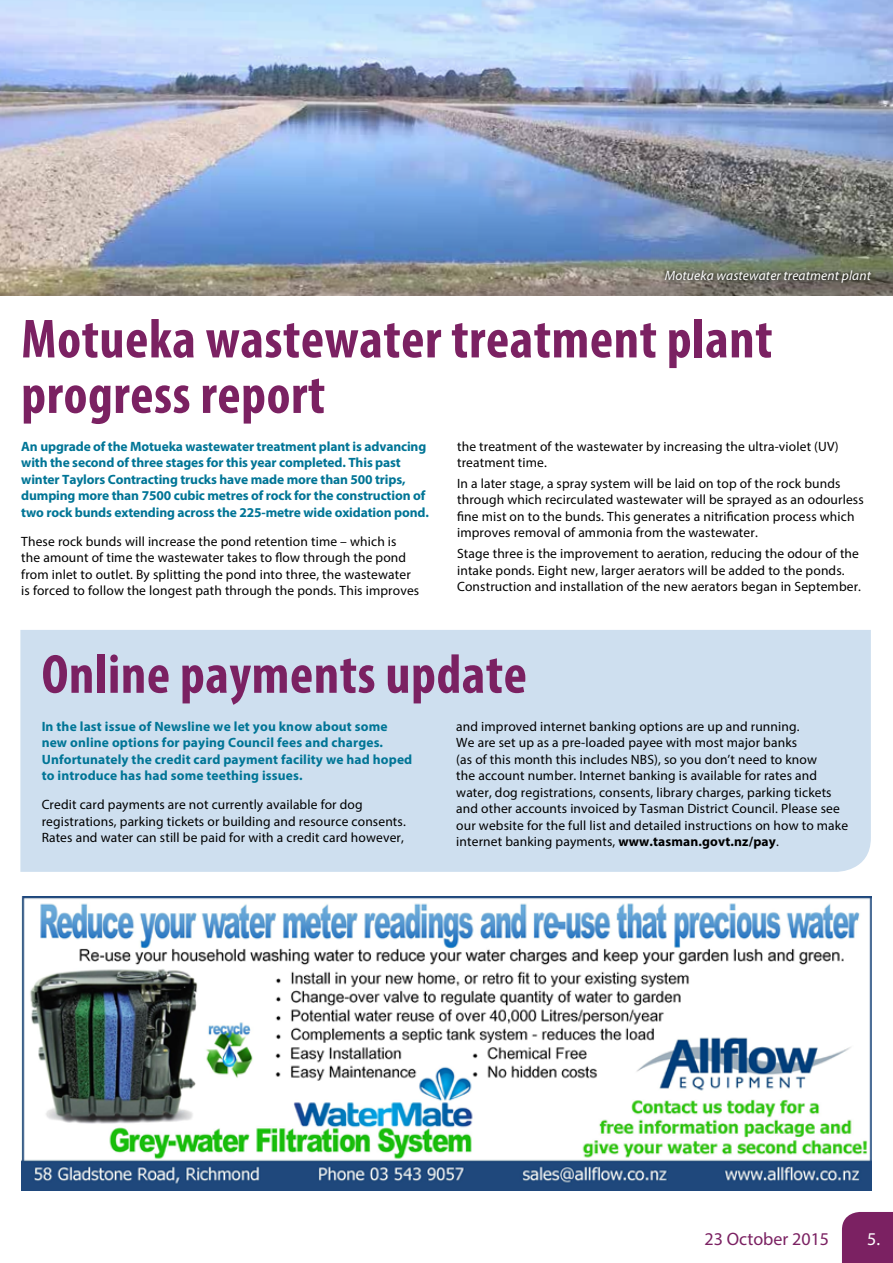
<style>
.page{position:relative;width:893px;height:1263px;background:#fff}
.page>*{position:absolute;margin:0;border:0;box-sizing:border-box;transform-origin:0 0}
.t1{font:700 condensed 55.5px/55.5px "Myriad Pro";letter-spacing:.01em;color:#7b2162}
.t2{font:18px "Myriad Pro";color:#7b2162}
.t3{font:18px "Myriad Pro";color:#fff}
.t4{font:13.5px/16.5px "Myriad Pro";letter-spacing:.01em;color:#000}
.t5{font:700 13.5px/16.5px "Myriad Pro";letter-spacing:-.01em;color:#007596}
.t6{font:700 13.5px/16.5px "Myriad Pro";letter-spacing:.01em;color:#007596}
.t7{font:italic 13.5px "Myriad Pro";letter-spacing:.01em;color:#fff}
.s1{font-weight:700}
</style>
<div class="page">
<div style="left:842px;top:1212px;width:51px;height:51px;background:#7b2162"></div>
<img style="left:21px;top:897px;width:851px;height:294px">
<img style="left:0;top:0;width:893px;height:296px">
<div style="left:20px;top:630px;width:851px;height:242px;background:#cedfef"></div>
<svg style="left:661px;top:267px;width:214px;height:21px;background:#646458"></svg>
<p class="t7" style="left:665px;top:268px;width:208px">Motueka wastewater treatment plant</p>
<h1 class="t1" style="left:21px;top:310px;width:753px">Motueka wastewater treatment plant progress report</h1>
<p class="t5" style="left:21px;top:437px;width:409px">An upgrade of the Motueka wastewater treatment plant is advancing with the second of three stages for this year completed. This past winter Taylors Contracting trucks have made more than 500 trips, dumping more than 7500 cubic metres of rock for the construction of two rock bunds extending across the 225-metre wide oxidation pond.</p>
<p class="t4" style="left:21px;top:533px;width:399px">These rock bunds will increase the pond retention time – which is<br>the amount of time the wastewater takes to flow through the pond from inlet to outlet. By splitting the pond into three, the wastewater is forced to follow the longest path through the ponds. This improves</p>
<p class="t4" style="left:457px;top:438px;width:383px">the treatment of the wastewater by increasing the ultra-violet (UV) treatment time.</p>
<p class="t4" style="left:457px;top:475px;width:408px">In a later stage, a spray system will be laid on top of the rock bunds through which recirculated wastewater will be sprayed as an odourless fine mist on to the bunds. This generates a nitrification process which improves removal of ammonia from the wastewater.</p>
<p class="t4" style="left:457px;top:545px;width:405px">Stage three is the improvement to aeration, reducing the odour of the intake ponds. Eight new, larger aerators will be added to the ponds.<br>Construction and installation of the new aerators began in September.</p>
<h1 class="t1" style="left:42px;top:645px;width:487px">Online payments update</h1>
<p class="t6" style="left:42px;top:717px;width:372px">In the last issue of Newsline we let you know about some new online options for paying Council fees and charges.<br>Unfortunately the credit card payment facility we had hoped to introduce has had some teething issues.</p>
<p class="t4" style="left:42px;top:796px;width:366px">Credit card payments are not currently available for dog registrations, parking tickets or building and resource consents.<br>Rates and water can still be paid for with a credit card however,</p>
<p class="t4" style="left:456px;top:717px;width:393px">and improved internet banking options are up and running.<br>We are set up as a pre-loaded payee with most major banks<br>(as of this month this includes NBS), so you don’t need to know<br>the account number. Internet banking is available for rates and water, dog registrations, consents, library charges, parking tickets and other accounts invoiced by Tasman District Council. Please see our website for the full list and detailed instructions on how to make internet banking payments, <span class="s1">www.tasman.govt.nz/pay</span>.</p>
<h2 class="t2" style="left:704px;top:1227px;width:126px">23 October 2015</h2>
<h2 class="t3" style="left:867px;top:1227px;width:14px">5.</h2>
</div>
